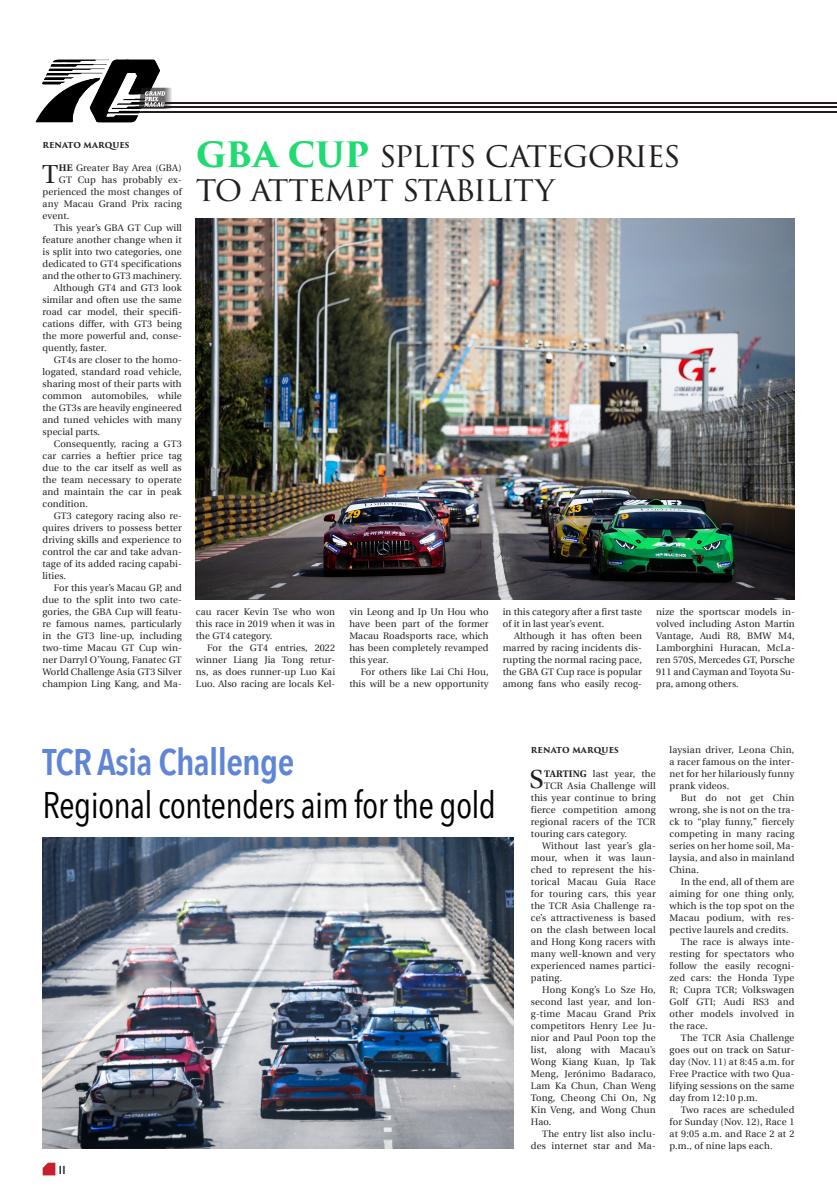
<style>
.page{position:relative;width:837px;height:1191px;background:#fff}
.page>*{position:absolute;margin:0;border:0;box-sizing:border-box;transform-origin:0 0}
.Titulo_2{font:37px "Avenir Next Condensed";letter-spacing:-.02em;color:#000}
.Titulo_2-2{font:600 37px "Avenir Next Condensed";letter-spacing:-.02em;color:#5f85d6}
.Titulo_2-3{font:34px/34px "Trajan Pro 3";letter-spacing:-.045em;color:#231f20}
.Texto_1{font:26.1px "Utopia";color:#231f20}
.t1{font:500 11.3px "Helvetica Neue";color:#231f20}
.Texto_1-2{font:9.5px/12px "Utopia";letter-spacing:.01em;color:#231f20;text-align:justify}
.Texto_1-3{font:700 8px "Trajan Pro 3";letter-spacing:.01em;color:#231f20}
.s1{font-weight:700}
.s2{font-weight:700;color:#20db72}
</style>
<div class="page">
<hr style="left:135px;top:102px;width:701px;height:1px;background:#231f20">
<hr style="left:135px;top:106px;width:701px;height:2px;background:#231f20">
<hr style="left:134px;top:111px;width:702px;height:2px;background:#231f20">
<svg style="left:43px;top:1162px;width:12px;height:13px"></svg>
<img style="left:43px;top:837px;width:470px;height:311px">
<img style="left:35px;top:59px;width:127px;height:64px">
<svg style="left:138px;top:88px;width:39px;height:21px"></svg>
<img style="left:142px;top:90px;width:23px;height:17px">
<img style="left:196px;top:219px;width:598px;height:381px">
<p class="Texto_1-3" style="left:43px;top:139px;width:88px">RENATO MARQUES</p>
<p class="Texto_1" style="left:42px;top:159px;width:18px">T</p>
<p class="Texto_1-2" style="left:59px;top:162px;width:124px"><span class="s1">HE</span> Greater Bay Area (GBA)</p>
<p class="Texto_1-2" style="left:59px;top:174px;width:124px">GT Cup has probably ex-</p>
<p class="Texto_1-2" style="left:43px;top:186px;width:141px">perienced the most changes of</p>
<p class="Texto_1-2" style="left:43px;top:198px;width:141px">any Macau Grand Prix racing</p>
<p class="Texto_1-2" style="left:43px;top:210px;width:28px">event.</p>
<p class="Texto_1-2" style="left:43px;top:222px;width:141px;text-indent:11px">This year’s GBA GT Cup will feature another change when it is split into two categories, one dedicated to GT4 specifications and the other to GT3 machinery.</p>
<p class="Texto_1-2" style="left:43px;top:282px;width:141px;text-indent:11px">Although GT4 and GT3 look similar and often use the same road car model, their specifi&shy;cations differ, with GT3 being the more powerful and, conse&shy;quently, faster.</p>
<p class="Texto_1-2" style="left:43px;top:354px;width:141px;text-indent:11px">GT4s are closer to the homo&shy;logated, standard road vehicle, sharing most of their parts with common automobiles, while the GT3s are heavily engineered and tuned vehicles with many special parts.</p>
<p class="Texto_1-2" style="left:43px;top:438px;width:141px;text-indent:11px">Consequently, racing a GT3 car carries a heftier price tag due to the car itself as well as the team necessary to operate and maintain the car in peak condition.</p>
<p class="Texto_1-2" style="left:43px;top:510px;width:141px;text-indent:11px">GT3 category racing also re&shy;quires drivers to possess better driving skills and experience to control the car and take advan&shy;tage of its added racing capabi&shy;lities.</p>
<p class="Texto_1-2" style="left:43px;top:582px;width:141px;text-indent:11px">For this year’s Macau GP, and due to the split into two cate&shy;gories, the GBA Cup will featu&shy;re famous names, particularly in the GT3 line-up, including two-time Macau GT Cup win&shy;ner Darryl O’Young, Fanatec GT World Challenge Asia GT3 Silver champion Ling Kang, and Ma-</p>
<p class="Titulo_2-3" style="left:196px;top:140px;width:486px"><span class="s2">GBA CUP</span> SPLITS CATEGORIES<br>TO ATTEMPT STABILITY</p>
<p class="Texto_1-2" style="left:196px;top:606px;width:141px">cau racer Kevin Tse who won this race in 2019 when it was in the GT4 category.</p>
<p class="Texto_1-2" style="left:196px;top:642px;width:141px;text-indent:11px">For the GT4 entries, 2022 winner Liang Jia Tong retur&shy;ns, as does runner-up Luo Kai Luo. Also racing are locals Kel-</p>
<p class="Texto_1-2" style="left:349px;top:606px;width:141px">vin Leong and Ip Un Hou who have been part of the former Macau Roadsports race, which has been completely revamped this year.</p>
<p class="Texto_1-2" style="left:349px;top:666px;width:141px;text-align:right">For others like Lai Chi Hou, this will be a new opportunity</p>
<p class="Texto_1-2" style="left:502px;top:606px;width:141px">in this category after a first taste of it in last year’s event.</p>
<p class="Texto_1-2" style="left:502px;top:630px;width:141px;text-indent:11px">Although it has often been marred by racing incidents dis&shy;rupting the normal racing pace, the GBA GT Cup race is popular among fans who easily recog-</p>
<p class="Texto_1-2" style="left:656px;top:606px;width:140px">nize the sportscar models in&shy;volved including Aston Martin Vantage, Audi R8, BMW M4, Lamborghini Huracan, McLa&shy;ren 570S, Mercedes GT, Porsche 911 and Cayman and Toyota Su&shy;pra, among others.</p>
<p class="Titulo_2-2" style="left:43px;top:729px;width:253px">TCR Asia Challenge</p>
<p class="Titulo_2" style="left:43px;top:773px;width:455px">Regional contenders aim for the gold</p>
<p class="t1" style="left:59px;top:1161px;width:8px">II</p>
<p class="Texto_1-3" style="left:530px;top:744px;width:89px">RENATO MARQUES</p>
<p class="Texto_1" style="left:529px;top:765px;width:16px">S</p>
<p class="Texto_1-2" style="left:544px;top:767px;width:113px"><span class="s1">TARTING</span> last year, the</p>
<p class="Texto_1-2" style="left:544px;top:779px;width:113px">TCR Asia Challenge will</p>
<p class="Texto_1-2" style="left:530px;top:791px;width:126px">this year continue to bring</p>
<p class="Texto_1-2" style="left:530px;top:803px;width:126px">fierce competition among</p>
<p class="Texto_1-2" style="left:530px;top:815px;width:126px">regional racers of the TCR</p>
<p class="Texto_1-2" style="left:530px;top:827px;width:98px">touring cars category.</p>
<p class="Texto_1-2" style="left:530px;top:839px;width:126px;text-indent:11px">Without last year’s gla&shy;mour, when it was laun&shy;ched to represent the his&shy;torical Macau Guia Race for touring cars, this year the TCR Asia Challenge ra&shy;ce’s attractiveness is based on the clash between local and Hong Kong racers with many well-known and very experienced names partici&shy;pating.</p>
<p class="Texto_1-2" style="left:530px;top:983px;width:126px;text-indent:11px">Hong Kong’s Lo Sze Ho, second last year, and lon&shy;g-time Macau Grand Prix competitors Henry Lee Ju&shy;nior and Paul Poon top the list, along with Macau’s Wong Kiang Kuan, Ip Tak Meng, Jerónimo Badaraco, Lam Ka Chun, Chan Weng Tong, Cheong Chi On, Ng Kin Veng, and Wong Chun Hao.</p>
<p class="Texto_1-2" style="left:530px;top:1127px;width:126px;text-align:right">The entry list also inclu&shy;des internet star and Ma-</p>
<p class="Texto_1-2" style="left:669px;top:744px;width:126px">laysian driver, Leona Chin, a racer famous on the inter&shy;net for her hilariously funny prank videos.</p>
<p class="Texto_1-2" style="left:669px;top:792px;width:126px;text-indent:11px">But do not get Chin wrong, she is not on the tra&shy;ck to “play funny,” fiercely competing in many racing series on her home soil, Ma&shy;laysia, and also in mainland China.</p>
<p class="Texto_1-2" style="left:669px;top:876px;width:126px;text-indent:11px">In the end, all of them are aiming for one thing only, which is the top spot on the Macau podium, with res&shy;pective laurels and credits.</p>
<p class="Texto_1-2" style="left:669px;top:936px;width:126px;text-indent:11px">The race is always inte&shy;resting for spectators who follow the easily recogni&shy;zed cars: the Honda Type R; Cupra TCR; Volkswagen Golf GTI; Audi RS3 and other models involved in the race.</p>
<p class="Texto_1-2" style="left:669px;top:1032px;width:126px;text-indent:11px">The TCR Asia Challenge goes out on track on Satur&shy;day (Nov. 11) at 8:45 a.m. for Free Practice with two Qua&shy;lifying sessions on the same day from 12:10 p.m.</p>
<p class="Texto_1-2" style="left:669px;top:1104px;width:126px;text-indent:11px">Two races are scheduled for Sunday (Nov. 12), Race 1 at 9:05 a.m. and Race 2 at 2 p.m., of nine laps each.</p>
</div>
